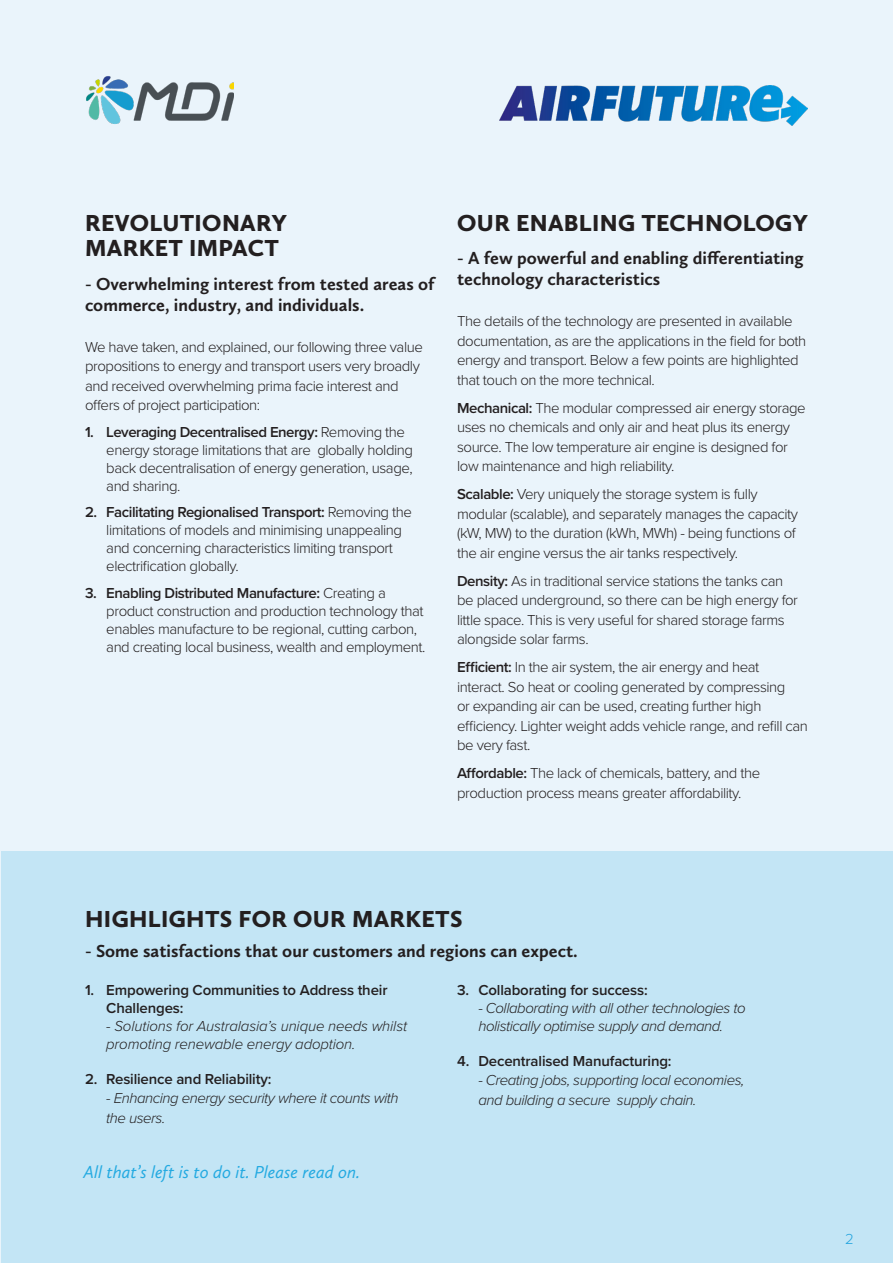
<style>
.page{position:relative;width:893px;height:1263px;background:#eaf4fb}
.page>*{position:absolute;margin:0;border:0;box-sizing:border-box;transform-origin:0 0}
.Subheader{font:900 24px/25.5px "Calluna Sans";letter-spacing:.015em;color:#231f20}
.Subheader-2{font:700 18px/21px "Calluna Sans";color:#231f20}
.Body{font:italic 18px "Calluna Sans";color:#24aae1}
.Body-2{font:300 15px/19.5px "Proxima Nova";letter-spacing:-.03em;color:#231f20}
.t1{font:italic 300 15px/19.5px "Proxima Nova";letter-spacing:-.03em;color:#231f20}
.t2{font:600 15px/18px "Proxima Nova";letter-spacing:-.01em;color:#231f20}
.t3{font:italic 300 15px/18px "Proxima Nova";letter-spacing:-.01em;color:#231f20}
.t4{font:300 15px "Proxima Nova";color:#24aae1}
.s1{font-weight:600}
</style>
<div class="page">
<div style="left:1px;top:851px;width:891px;height:412px;background:#c3e5f5"></div>
<img style="left:499px;top:85px;width:309px;height:40px">
<img style="left:86px;top:76px;width:148px;height:48px">
<p class="Subheader" style="left:85px;top:209px;width:203px">REVOLUTIONARY<br>MARKET IMPACT</p>
<p class="Subheader-2" style="left:85px;top:273px;width:351px">- Overwhelming interest from tested areas of commerce, industry, and individuals.</p>
<p class="Body-2" style="left:85px;top:336px;width:339px">We have taken, and explained, our following three value propositions to energy and transport users very broadly and received overwhelming prima facie interest and offers of project participation:</p>
<p class="Body-2" style="left:106px;top:422px;width:308px;line-height:18px;text-indent:-21px"><span class="s1">1. Leveraging Decentralised Energy:</span> Removing the energy storage limitations that are globally holding back decentralisation of energy generation, usage, and sharing.</p>
<p class="Body-2" style="left:106px;top:502px;width:307px;line-height:18px;text-indent:-21px"><span class="s1">2. Facilitating Regionalised Transport:</span> Removing the limitations of models and minimising unappealing and concerning characteristics limiting transport electrification globally.</p>
<p class="Body-2" style="left:106px;top:583px;width:321px;line-height:18px;text-indent:-21px"><span class="s1">3. Enabling Distributed Manufacture:</span> Creating a product construction and production technology that enables manufacture to be regional, cutting carbon, and creating local business, wealth and employment.</p>
<p class="Subheader" style="left:457px;top:209px;width:352px">OUR ENABLING TECHNOLOGY</p>
<p class="Subheader-2" style="left:457px;top:248px;width:348px">- A few powerful and enabling differentiating technology characteristics</p>
<p class="Body-2" style="left:457px;top:311px;width:351px">The details of the technology are presented in available documentation, as are the applications in the field for both energy and transport. Below a few points are highlighted that touch on the more technical.</p>
<p class="Body-2" style="left:457px;top:397px;width:350px"><span class="s1">Mechanical:</span> The modular compressed air energy storage uses no chemicals and only air and heat plus its energy source. The low temperature air engine is designed for low maintenance and high reliability.</p>
<p class="Body-2" style="left:457px;top:484px;width:343px"><span class="s1">Scalable:</span> Very uniquely the storage system is fully modular (scalable), and separately manages the capacity (kW, MW) to the duration (kWh, MWh) - being functions of the air engine versus the air tanks respectively.</p>
<p class="Body-2" style="left:457px;top:570px;width:342px"><span class="s1">Density:</span> As in traditional service stations the tanks can be placed underground, so there can be high energy for little space. This is very useful for shared storage farms alongside solar farms.</p>
<p class="Body-2" style="left:457px;top:657px;width:352px"><span class="s1">Efficient:</span> In the air system, the air energy and heat interact. So heat or cooling generated by compressing<br>or expanding air can be used, creating further high efficiency. Lighter weight adds vehicle range, and refill can be very fast.</p>
<p class="Body-2" style="left:457px;top:763px;width:305px"><span class="s1">Affordable:</span> The lack of chemicals, battery, and the production process means greater affordability.</p>
<p class="Subheader" style="left:85px;top:906px;width:379px">HIGHLIGHTS FOR OUR MARKETS</p>
<p class="Subheader-2" style="left:85px;top:940px;width:494px">- Some satisfactions that our customers and regions can expect.</p>
<p class="t2" style="left:106px;top:980px;width:283px;text-indent:-21px">1. Empowering Communities to Address their<br>Challenges:</p>
<p class="t3" style="left:106px;top:1016px;width:302px">- Solutions for Australasia’s unique needs whilst promoting renewable energy adoption.</p>
<p class="t2" style="left:85px;top:1069px;width:188px">2. Resilience and Reliability:</p>
<p class="t1" style="left:106px;top:1087px;width:294px">- Enhancing energy security where it counts with the users.</p>
<p class="Body" style="left:84px;top:1161px;width:278px">All that’s left is to do it. Please read on.</p>
<p class="t2" style="left:457px;top:980px;width:192px">3. Collaborating for success:</p>
<p class="t1" style="left:478px;top:998px;width:269px;line-height:18px">- Collaborating with all other technologies to holistically optimise supply and demand.</p>
<p class="t2" style="left:457px;top:1051px;width:216px">4. Decentralised Manufacturing:</p>
<p class="t1" style="left:478px;top:1069px;width:268px">- Creating jobs, supporting local economies, and building a secure supply chain.</p>
<p class="t4" style="left:845px;top:1228px;width:10px">2</p>
</div>
